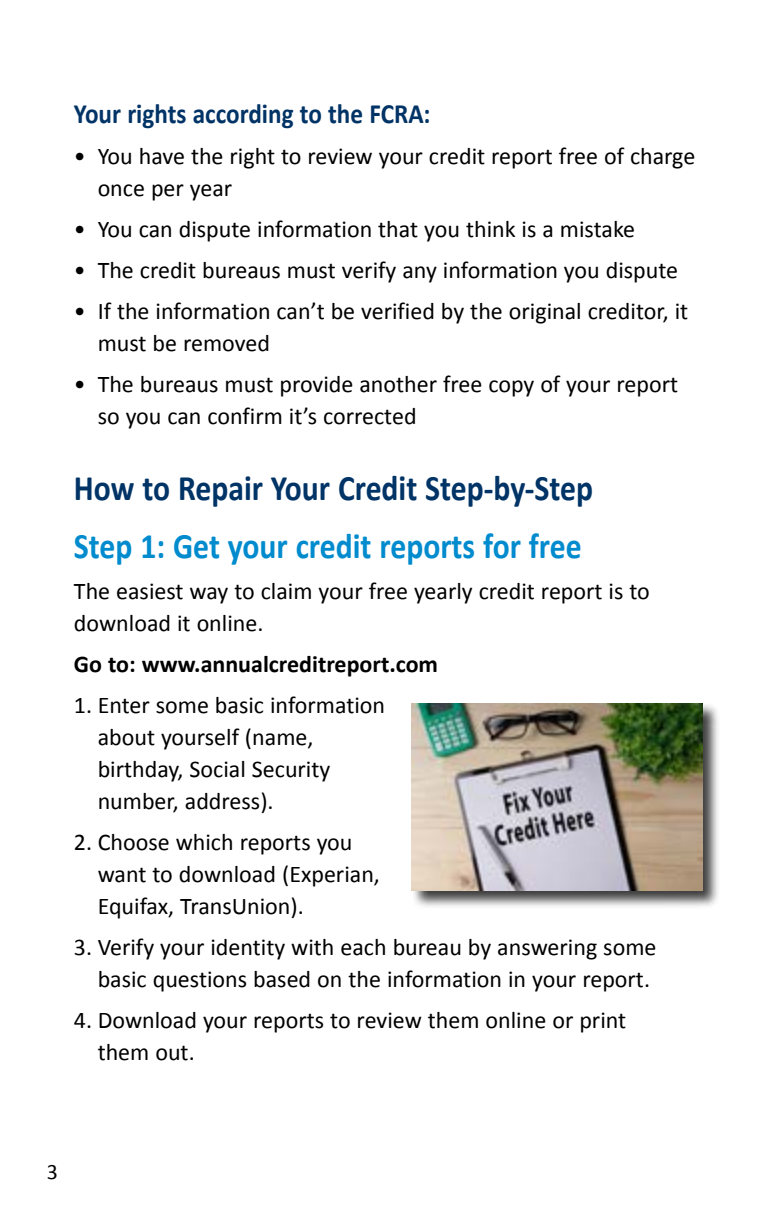
<style>
.page{position:relative;width:774px;height:1224px;background:#fff}
.page>*{position:absolute;margin:0;border:0;box-sizing:border-box;transform-origin:0 0}
.t1{font:700 36px "Calibri";color:#036;scale:.88 1}
.t2{font:700 36px "Calibri";color:#008bce;scale:.88 1}
.t3{font:700 28px "Calibri";color:#036;scale:.9 1}
.t4{font:24px/32px "Calibri";color:#000}
.t5{font:700 24px "Calibri";color:#000}
.t6{font:22px "Calibri";color:#000}
</style>
<div class="page">
<div style="left:412px;top:703px;width:308px;height:206px;background:#000;opacity:.75"></div>
<img style="left:412px;top:704px;width:290px;height:186px">
<p class="t3" style="left:74px;top:95px;width:398px">Your rights according to the FCRA:</p>
<p class="t4" style="left:98px;top:140px;width:599px;text-indent:-24px">• You have the right to review your credit report free of charge once per year</p>
<p class="t4" style="left:74px;top:213px;width:563px">• You can dispute information that you think is a mistake</p>
<p class="t4" style="left:74px;top:254px;width:606px">• The credit bureaus must verify any information you dispute</p>
<p class="t4" style="left:98px;top:295px;width:592px;text-indent:-24px">• If the information can’t be verified by the original creditor, it must be removed</p>
<p class="t4" style="left:98px;top:368px;width:582px;text-indent:-24px">• The bureaus must provide another free copy of your report so you can confirm it’s corrected</p>
<h1 class="t1" style="left:74px;top:465px;width:591px">How to Repair Your Credit Step-by-Step</h1>
<h1 class="t2" style="left:74px;top:523px;width:578px">Step 1: Get your credit reports for free</h1>
<p class="t4" style="left:74px;top:575px;width:577px">The easiest way to claim your free yearly credit report is to download it online.</p>
<p class="t5" style="left:74px;top:648px;width:366px">Go to: www.annualcreditreport.com</p>
<p class="t4" style="left:98px;top:689px;width:289px;text-indent:-24px">1. Enter some basic information about yourself (name, birthday, Social Security number, address).</p>
<p class="t4" style="left:98px;top:826px;width:284px;text-indent:-24px">2. Choose which reports you want to download (Experian,<br>Equifax, TransUnion).</p>
<p class="t4" style="left:74px;top:931px;width:584px;text-align:right">3. Verify your identity with each bureau by answering some basic questions based on the information in your report.</p>
<p class="t4" style="left:98px;top:1004px;width:530px;text-indent:-24px">4. Download your reports to review them online or print them out.</p>
<p class="t6" style="left:47px;top:1157px;width:13px">3</p>
</div>
